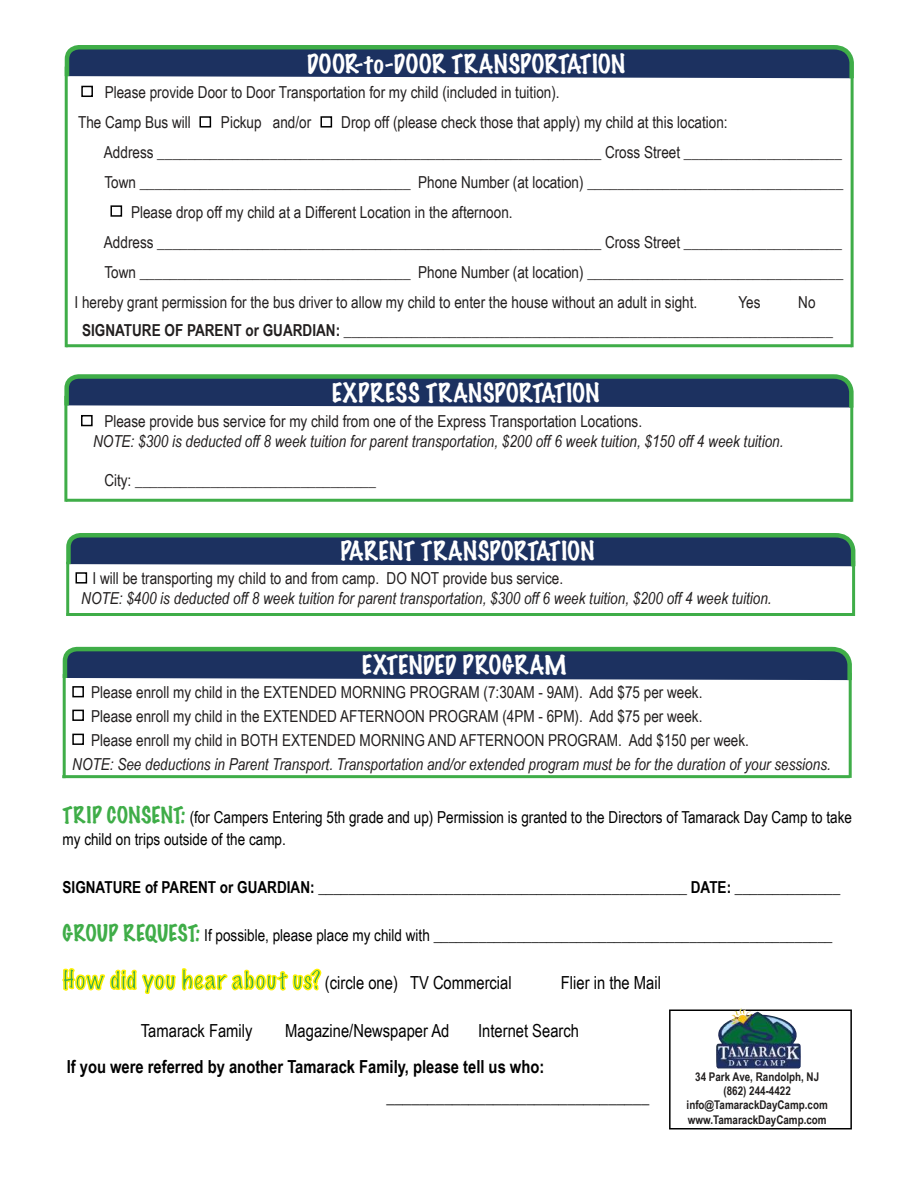
<style>
.page{position:relative;width:918px;height:1188px;background:#fff}
.page>*{position:absolute;margin:0;border:0;box-sizing:border-box;transform-origin:0 0}
.t1{font:100 24px "Marker Felt";color:#fff}
.t2{font:100 24px "Marker Felt";letter-spacing:.02em;color:#fff}
.t3{font:18px "Arial Narrow";color:#000}
.t4{font:700 18px "Arial Narrow";color:#000}
.t5{font:16.5px/24px "Arial Narrow";color:#221f1f}
.t6{font:italic 16.5px "Arial Narrow";color:#221f1f}
.t7{font:16.5px/21.6px "Arial Narrow";color:#000}
.t8{font:700 16.5px "Arial Narrow";color:#000}
.t9{font:700 16.5px "Arial Narrow";color:#221f1f}
.t10{font:700 12px/14.4px "Arial Narrow";color:#221f1f;text-align:center}
.s1{font-family:"Marker Felt";font-weight:100;font-size:21px;color:#3fad48}
.s2{font-family:"Marker Felt";font-weight:100;font-size:24px;color:#3fad48}
</style>
<div class="page">
<svg style="left:64px;top:45px;width:790px;height:38px;background:#436075"></svg>
<hr style="left:65px;top:67px;width:3px;height:280px;background:#3fad48">
<hr style="left:851px;top:78px;width:3px;height:269px;background:#3fad48">
<div style="left:200px;top:116px;width:11px;height:12px;border:2px solid #000"></div>
<div style="left:111px;top:205px;width:11px;height:12px;border:2px solid #000"></div>
<hr style="left:66px;top:344px;width:786px;height:3px;background:#3fad48">
<div style="left:321px;top:116px;width:11px;height:12px;border:2px solid #000"></div>
<div style="left:81px;top:86px;width:12px;height:11px;border:2px solid #000"></div>
<svg style="left:66px;top:533px;width:790px;height:38px;background:#436075"></svg>
<hr style="left:66px;top:562px;width:3px;height:51px;background:#3fad48">
<hr style="left:852px;top:561px;width:3px;height:52px;background:#3fad48">
<hr style="left:66px;top:613px;width:789px;height:3px;background:#3fad48">
<div style="left:76px;top:572px;width:11px;height:12px;border:2px solid #000"></div>
<svg style="left:62px;top:646px;width:790px;height:39px;background:#486479"></svg>
<hr style="left:63px;top:674px;width:3px;height:104px;background:#3fad48">
<hr style="left:62px;top:775px;width:788px;height:3px;background:#3fad48">
<div style="left:72px;top:686px;width:12px;height:11px;border:2px solid #000"></div>
<hr style="left:849px;top:673px;width:3px;height:105px;background:#3fad48">
<div style="left:72px;top:710px;width:12px;height:11px;border:2px solid #000"></div>
<div style="left:72px;top:734px;width:12px;height:11px;border:2px solid #000"></div>
<svg style="left:62px;top:968px;width:260px;height:26px"></svg>
<div style="left:669px;top:1009px;width:183px;height:120px;border:2px solid #000"></div>
<img style="left:716px;top:1008px;width:85px;height:61px">
<svg style="left:64px;top:374px;width:790px;height:38px;background:#436075"></svg>
<hr style="left:64px;top:396px;width:3px;height:106px;background:#3fad48">
<hr style="left:850px;top:407px;width:3px;height:95px;background:#3fad48">
<hr style="left:66px;top:499px;width:786px;height:3px;background:#3fad48">
<div style="left:81px;top:415px;width:12px;height:11px;border:2px solid #000"></div>
<h1 class="t1" style="left:307px;top:53px;width:320px">DOOR-to-DOOR TRANSPORTATION</h1>
<p class="t5" style="left:78px;top:78px;width:483px;line-height:30px;text-indent:27px">Please provide Door to Door Transportation for my child (included in tuition).<br>The Camp Bus will</p>
<p class="t5" style="left:221px;top:111px;width:92px">Pickup and/or</p>
<p class="t5" style="left:341px;top:111px;width:388px">Drop off (please check those that apply) my child at this location:</p>
<p class="t5" style="left:104px;top:141px;width:740px">Address ___________________________________________________________ Cross Street _____________________</p>
<p class="t5" style="left:104px;top:171px;width:740px">Town ____________________________________ Phone Number (at location) __________________________________</p>
<p class="t5" style="left:131px;top:201px;width:383px">Please drop off my child at a Different Location in the afternoon.</p>
<p class="t5" style="left:104px;top:231px;width:740px">Address ___________________________________________________________ Cross Street _____________________</p>
<p class="t5" style="left:104px;top:261px;width:740px">Town ____________________________________ Phone Number (at location) __________________________________</p>
<p class="t5" style="left:75px;top:291px;width:624px">I hereby grant permission for the bus driver to allow my child to enter the house without an adult in sight.</p>
<p class="t5" style="left:739px;top:291px;width:24px">Yes</p>
<p class="t5" style="left:798px;top:291px;width:19px">No</p>
<p class="t9" style="left:82px;top:323px;width:752px">SIGNATURE OF PARENT or GUARDIAN: _________________________________________________________________</p>
<h1 class="t2" style="left:332px;top:382px;width:269px">EXPRESS TRANSPORTATION</h1>
<p class="t5" style="left:104px;top:410px;width:539px">Please provide bus service for my child from one of the Express Transportation Locations.</p>
<p class="t6" style="left:93px;top:434px;width:692px">NOTE: $300 is deducted off 8 week tuition for parent transportation, $200 off 6 week tuition, $150 off 4 week tuition.</p>
<p class="t5" style="left:104px;top:470px;width:273px">City: ________________________________</p>
<h1 class="t1" style="left:340px;top:540px;width:256px">PARENT TRANSPORTATION</h1>
<p class="t5" style="left:93px;top:568px;width:472px">I will be transporting my child to and from camp. DO NOT provide bus service.</p>
<p class="t6" style="left:81px;top:591px;width:692px">NOTE: $400 is deducted off 8 week tuition for parent transportation, $300 off 6 week tuition, $200 off 4 week tuition.</p>
<h1 class="t1" style="left:362px;top:654px;width:206px">EXTENDED PROGRAM</h1>
<p class="t5" style="left:91px;top:681px;width:659px">Please enroll my child in the EXTENDED MORNING PROGRAM (7:30AM - 9AM). Add $75 per week.<br>Please enroll my child in the EXTENDED AFTERNOON PROGRAM (4PM - 6PM). Add $75 per week.<br>Please enroll my child in BOTH EXTENDED MORNING AND AFTERNOON PROGRAM. Add $150 per week.</p>
<p class="t6" style="left:72px;top:758px;width:760px">NOTE: See deductions in Parent Transport. Transportation and/or extended program must be for the duration of your sessions.</p>
<p class="t7" style="left:63px;top:808px;width:791px"><span class="s1">TRIP CONSENT:</span> (for Campers Entering 5th grade and up) Permission is granted to the Directors of Tamarack Day Camp to take my child on trips outside of the camp.</p>
<p class="t8" style="left:63px;top:880px;width:779px">SIGNATURE of PARENT or GUARDIAN: _________________________________________________ DATE: ______________</p>
<p class="t7" style="left:63px;top:925px;width:771px"><span class="s1">GROUP REQUEST:</span> If possible, please place my child with _____________________________________________________</p>
<p class="t3" style="left:63px;top:975px;width:451px"><span class="s2">How did you hear about us?</span> (circle one) TV Commercial</p>
<p class="t3" style="left:561px;top:975px;width:102px">Flier in the Mail</p>
<p class="t3" style="left:141px;top:1023px;width:113px">Tamarack Family</p>
<p class="t3" style="left:285px;top:1023px;width:166px">Magazine/Newspaper Ad</p>
<p class="t3" style="left:478px;top:1023px;width:102px">Internet Search</p>
<p class="t4" style="left:67px;top:1059px;width:479px">If you were referred by another Tamarack Family, please tell us who:</p>
<p class="t3" style="left:387px;top:1089px;width:264px">________________________________</p>
<p class="t10" style="left:687px;top:1070px;width:143px">34 Park Ave, Randolph, NJ (862) 244-4422 info@TamarackDayCamp.com www.TamarackDayCamp.com</p>
</div>
